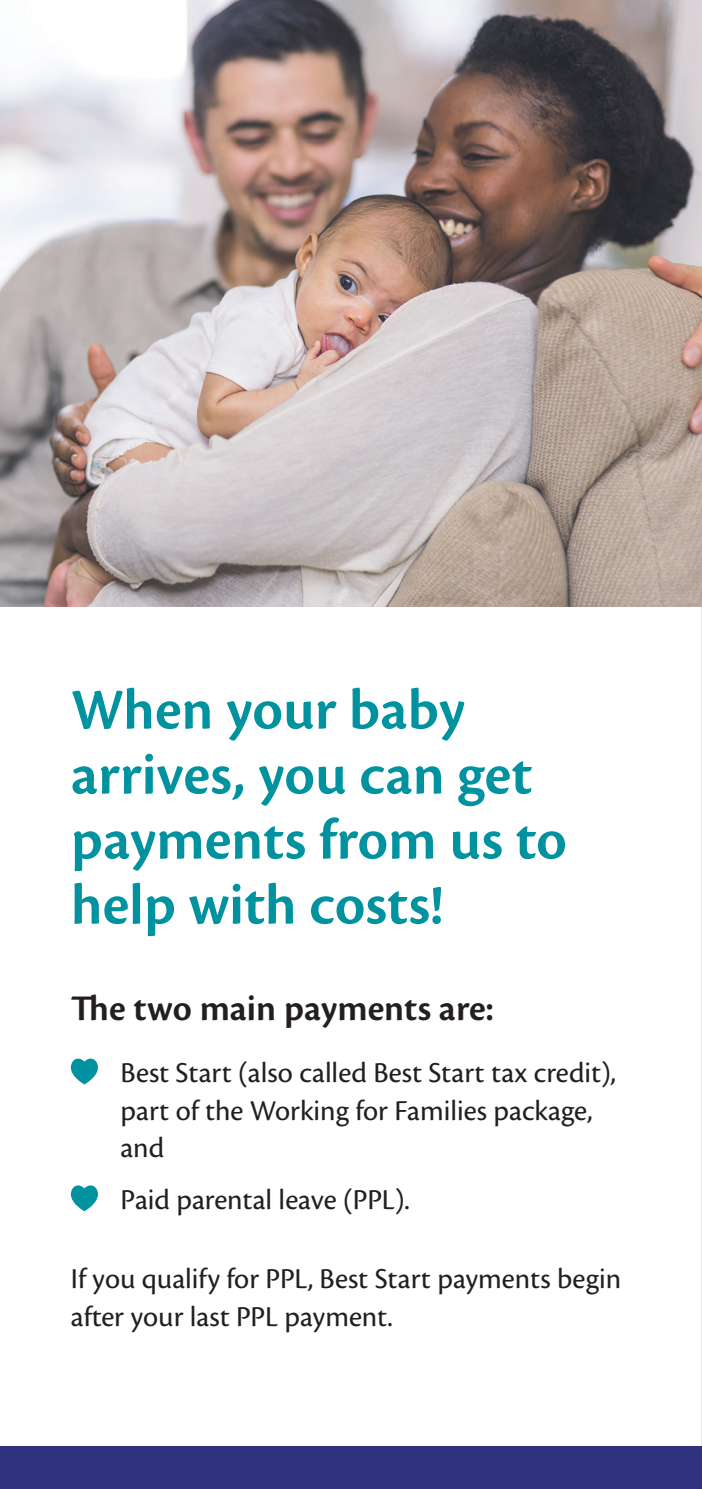
<style>
.page{position:relative;width:702px;height:1489px;background:#fff}
.page>*{position:absolute;margin:0;border:0;box-sizing:border-box;transform-origin:0 0}
.t1{font:600 60px/65px "Cronos Pro";color:#00929f}
.t2{font:600 37.5px "Cronos Pro";color:#231f20}
.t3{font:30px/37.5px "Cronos Pro";color:#231f20}
</style>
<div class="page">
<img style="left:0;top:0;width:702px;height:606px">
<div style="left:0;top:1445px;width:702px;height:43px;background:#30317f"></div>
<svg style="left:71px;top:1058px;width:27px;height:26px"></svg>
<svg style="left:71px;top:1185px;width:27px;height:25px"></svg>
<h1 class="t1" style="left:71px;top:678px;width:497px">When your baby arrives, you can get payments from us to help with costs!</h1>
<p class="t2" style="left:71px;top:986px;width:424px">The two main payments are:</p>
<p class="t3" style="left:120px;top:1053px;width:497px">Best Start (also called Best Start tax credit), part of the Working for Families package, and</p>
<p class="t3" style="left:120px;top:1180px;width:291px">Paid parental leave (PPL).</p>
<p class="t3" style="left:71px;top:1260px;width:551px">If you qualify for PPL, Best Start payments begin after your last PPL payment.</p>
</div>
